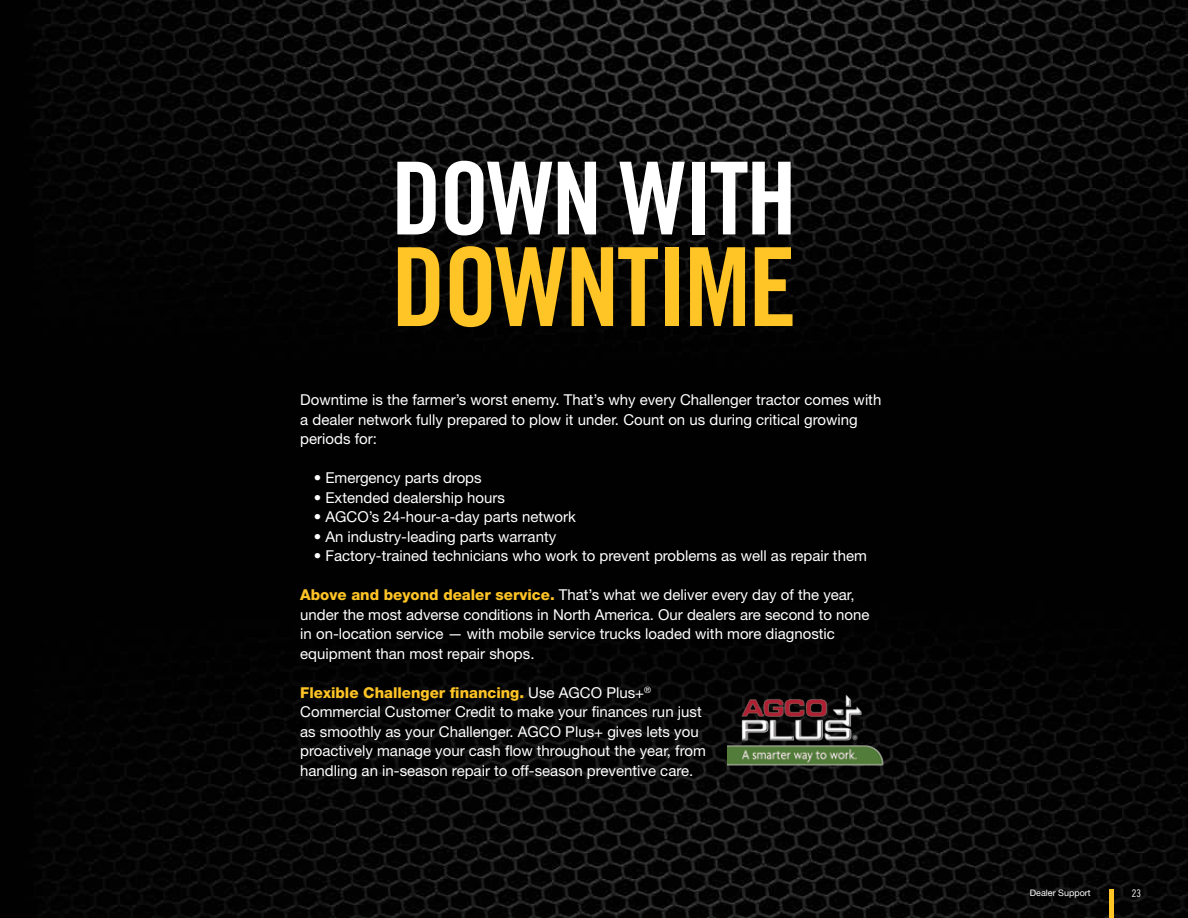
<style>
.page{position:relative;width:1188px;height:918px;background:#fff}
.page>*{position:absolute;margin:0;border:0;box-sizing:border-box;transform-origin:0 0}
.t1{font:109.2px "Trade Gothic LT Std Bd Cn 20";letter-spacing:-.025em;color:#ffc425}
.t2{font:100.8px "Trade Gothic LT Std Bd Cn 20";letter-spacing:-.025em;color:#fff}
.t3{font:15px/19.5px "Helvetica Neue LT Std";color:#fff}
.t4{font:10.5px "Trade Gothic LT Std Cn 18";color:#fff}
.t5{font:9px "Helvetica Neue LT Std";color:#fff}
.s1{font-weight:800;color:#ffc425}
</style>
<div class="page">
<img style="left:1px;top:0;width:1187px;height:918px">
<img style="left:728px;top:692px;width:160px;height:77px">
<hr style="left:1109px;top:889px;width:4px;height:29px;background:#ffc425">
<h2 class="t2" style="left:391px;top:137px;width:407px">DOWN WITH</h2>
<h1 class="t1" style="left:391px;top:221px;width:407px">DOWNTIME</h1>
<p class="t3" style="left:300px;top:390px;width:583px">Downtime is the farmer’s worst enemy. That’s why every Challenger tractor comes with a dealer network fully prepared to plow it under. Count on us during critical growing periods for:</p>
<p class="t3" style="left:314px;top:468px;width:169px">• Emergency parts drops</p>
<p class="t3" style="left:314px;top:488px;width:193px">• Extended dealership hours</p>
<p class="t3" style="left:314px;top:507px;width:264px">• AGCO’s 24-hour-a-day parts network</p>
<p class="t3" style="left:314px;top:527px;width:244px">• An industry-leading parts warranty</p>
<p class="t3" style="left:314px;top:546px;width:555px">• Factory-trained technicians who work to prevent problems as well as repair them</p>
<p class="t3" style="left:300px;top:585px;width:571px"><span class="s1">Above and beyond dealer service.</span> That’s what we deliver every day of the year, under the most adverse conditions in North America. Our dealers are second to none in on-location service — with mobile service trucks loaded with more diagnostic equipment than most repair shops.</p>
<p class="t3" style="left:300px;top:683px;width:407px"><span class="s1">Flexible Challenger financing.</span> Use AGCO Plus+<sup>® </sup>Commercial Customer Credit to make your finances run just as smoothly as your Challenger. AGCO Plus+ gives lets you proactively manage your cash flow throughout the year, from handling an in-season repair to off-season preventive care.</p>
<p class="t5" style="left:1030px;top:888px;width:62px">Dealer Support</p>
<p class="t4" style="left:1132px;top:887px;width:11px">23</p>
</div>
